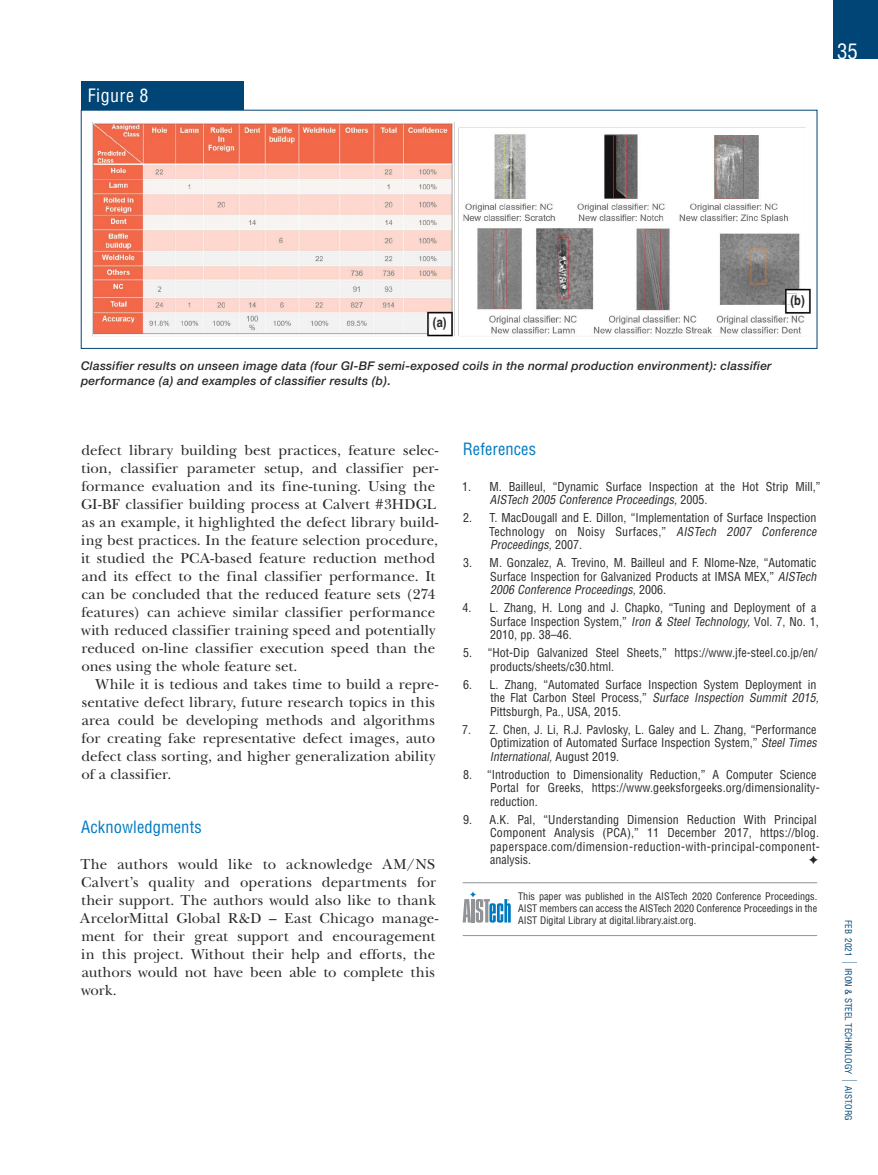
<style>
.page{position:relative;width:878px;height:1175px;background:#fff}
.page>*{position:absolute;margin:0;border:0;box-sizing:border-box;transform-origin:0 0}
.t1{font:condensed 21px "Helvetica";color:#fff}
.t2{font:condensed 18px "Helvetica";letter-spacing:.025em;color:#fff}
.t3{font:condensed 16.5px "Helvetica";letter-spacing:.005em;color:#0079c1}
.t4{font:15px/18px "New Baskerville";letter-spacing:.005em;color:#292829}
.t5{font:700 condensed 13.5px "Helvetica";color:#292829}
.t6{font:condensed 12px/13.5px "Helvetica";color:#292829}
.t7{font:italic 500 12px/15px "Helvetica Neue";letter-spacing:.02em;color:#292829}
.t8{font:condensed 10.2px/12px "Helvetica";color:#292829;text-align:justify}
.t9{font:condensed 9px "Helvetica";color:#004575}
.s1{font-style:italic}
</style>
<div class="page">
<div style="left:832px;top:0;width:46px;height:58px;background:#004575"></div>
<svg style="left:462px;top:891px;width:48px;height:31px"></svg>
<hr style="left:462px;top:882px;width:355px;height:1px;background:#919396">
<hr style="left:462px;top:935px;width:355px;height:1px;background:#919396">
<div style="left:81px;top:81px;width:162px;height:30px;background:#004575"></div>
<img style="left:92px;top:122px;width:719px;height:215px">
<h2 class="t2" style="left:88px;top:84px;width:62px">Figure 8</h2>
<h1 class="t1" style="left:837px;top:38px;width:22px">35</h1>
<p class="t5" style="left:433px;top:314px;width:15px">(a)</p>
<p class="t7" style="left:81px;top:358px;width:692px">Classifier results on unseen image data (four GI-BF semi-exposed coils in the normal production environment): classifier performance (a) and examples of classifier results (b).</p>
<p class="t5" style="left:790px;top:292px;width:16px">(b)</p>
<p class="t4" style="left:81px;top:441px;width:358px">defect library building best practices, feature selec&shy;tion, classifier parameter setup, and classifier per&shy;formance evaluation and its fine-tuning. Using the GI-BF classifier building process at Calvert #3HDGL as an example, it highlighted the defect library build&shy;ing best practices. In the feature selection procedure, it studied the PCA-based feature reduction method and its effect to the final classifier performance. It can be concluded that the reduced feature sets (274 features) can achieve similar classifier performance with reduced classifier training speed and potentially reduced on-line classifier execution speed than the ones using the whole feature set.</p>
<p class="t4" style="left:81px;top:675px;width:358px;text-indent:14px">While it is tedious and takes time to build a repre&shy;sentative defect library, future research topics in this area could be developing methods and algorithms for creating fake representative defect images, auto defect class sorting, and higher generalization ability of a classifier.</p>
<h3 class="t3" style="left:81px;top:816px;width:122px">Acknowledgments</h3>
<p class="t4" style="left:80px;top:855px;width:359px">The authors would like to acknowledge AM/NS Calvert’s quality and operations departments for their support. The authors would also like to thank ArcelorMittal Global R&amp;D – East Chicago manage&shy;ment for their great support and encouragement in this project. Without their help and efforts, the authors would not have been able to complete this work.</p>
<h3 class="t3" style="left:463px;top:438px;width:75px">References</h3>
<p class="t6" style="left:490px;top:479px;width:332px;text-indent:-28px">1. M. Bailleul, “Dynamic Surface Inspection at the Hot Strip Mill,”<br><span class="s1">AISTech 2005 Conference Proceedings,</span>2 0 0 5 .</p>
<p class="t6" style="left:489px;top:511px;width:331px;text-indent:-26px">2. T. MacDougall and E. Dillon, “Implementation of Surface Inspection<br>Technology on Noisy Surfaces,” <span class="s1">AISTech 2007 Conference<br>Proceedings,</span>2 0 0 7 .</p>
<p class="t6" style="left:490px;top:556px;width:330px;text-indent:-27px">3. M. Gonzalez, A. Trevino, M. Bailleul and F. Nlome-Nze, “Automatic<br>Surface Inspection for Galvanized Products at IMSA MEX,” <span class="s1">AISTech<br>2006 Conference Proceedings,</span>2 0 0 6 .</p>
<p class="t6" style="left:490px;top:601px;width:330px;text-indent:-28px">4. L. Zhang, H. Long and J. Chapko, “Tuning and Deployment of a<br>Surface Inspection System,” <span class="s1">Iron &amp; Steel Technology,</span> Vol. 7, No. 1,<br>2010, pp. 38–46.</p>
<p class="t6" style="left:490px;top:646px;width:329px;text-indent:-27px">5. “Hot-Dip Galvanized Steel Sheets,” https://www.jfe-steel.co.jp/en/ products/sheets/c30.html.</p>
<p class="t6" style="left:490px;top:677px;width:333px;text-indent:-27px">6. L. Zhang, “Automated Surface Inspection System Deployment in t h e F l at Ca rb o n Stee l P ro cess , ” <span class="s1">Surface Inspection Summit 2015,<br></span>Pittsburgh, Pa., USA, 2015.</p>
<p class="t6" style="left:490px;top:722px;width:331px;text-indent:-28px">7. Z. Chen, J. Li, R.J. Pavlosky, L. Galey and L. Zhang, “Performance<br>Optimization of Automated Surface Inspection System,” <span class="s1">Steel Times<br>International,</span>A u g u st 2 0 1 9 .</p>
<p class="t6" style="left:490px;top:767px;width:331px;text-indent:-27px">8. “Introduction to Dimensionality Reduction,” A Computer Science<br>Portal for Greeks, https://www.geeksforgeeks.org/dimensionality&shy;reduction.</p>
<p class="t6" style="left:490px;top:812px;width:331px;text-indent:-27px">9. A.K. Pal, “Understanding Dimension Reduction With Principal Component Analysis (PCA),” 11 December 2017, https://blog. paperspace.com/dimension-reduction-with-principal-component&shy;analysis.</p>
<p class="t8" style="left:518px;top:890px;width:300px">This paper was published in the AISTech 2020 Conference Proceedings.<br>AIST members can access the AISTech 2020 Conference Proceedings in the AIST Digital Library at digital.library.aist.org.</p>
<p class="t9" style="left:854px;top:920px;width:37px;rotate:90deg">FEB 2021</p>
<p class="t9" style="left:854px;top:967px;width:108px;rotate:90deg">IRON &amp; STEEL TECHNOLOGY</p>
<p class="t9" style="left:854px;top:1086px;width:36px;rotate:90deg">AIST.ORG</p>
</div>
